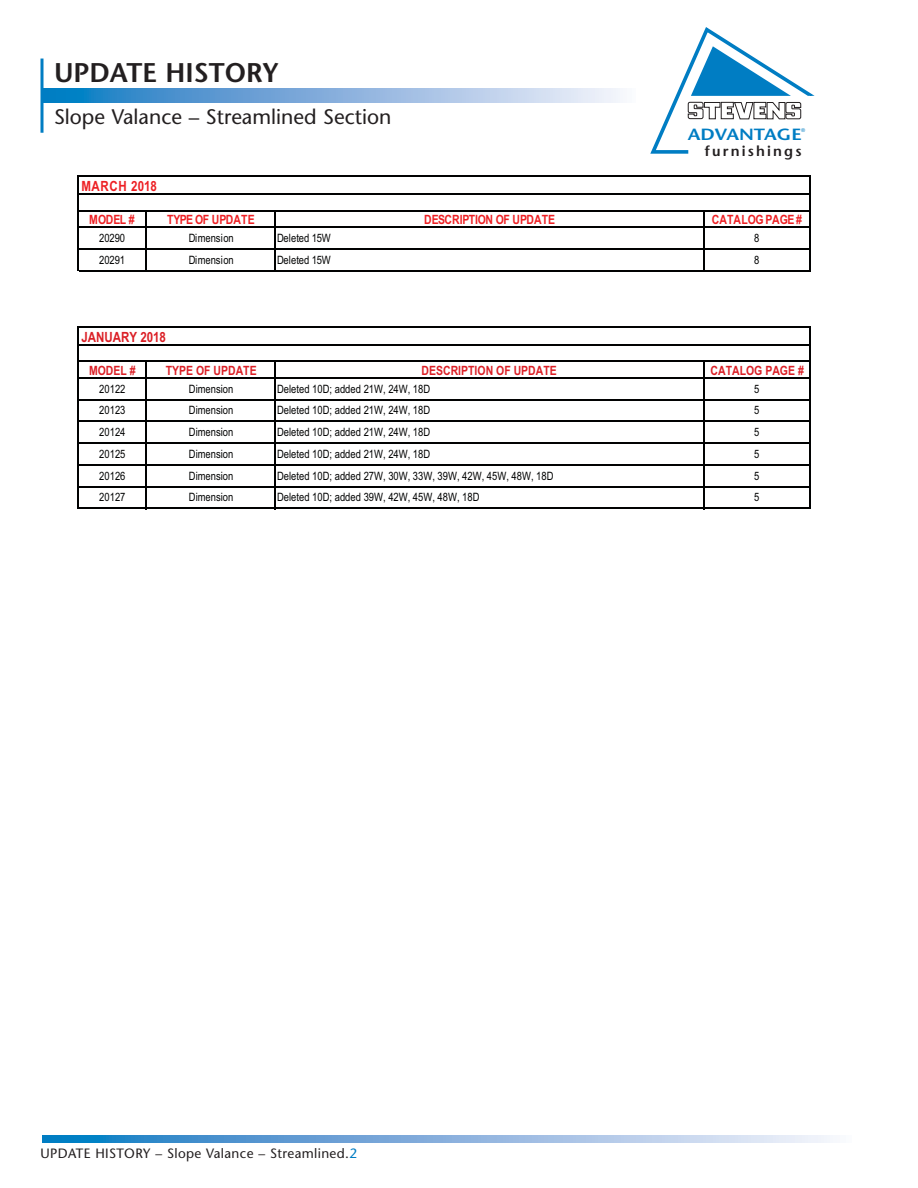
<style>
.page{position:relative;width:918px;height:1188px;background:#fff}
.page>*{position:absolute;margin:0;border:0;box-sizing:border-box;transform-origin:0 0}
.t1{font:600 27px "Stone Sans";color:#231f20}
.t2{font:21px "Stone Sans";color:#231f20}
.t3{font:600 16.2px "Stone Sans";color:#007dc3;scale:1.17 1}
.t4{font:600 14.4px "Stone Sans";letter-spacing:.15em;color:#231f20}
.t5{font:700 14.1px "Arial Narrow";color:#db1f26}
.t6{font:700 14.1px "Arial Narrow";letter-spacing:.045em;color:#ed2024}
.t7{font:13.5px "Stone Sans";letter-spacing:.025em;color:#231f20}
.t8{font:700 12.75px "Arial Narrow";color:#ed2024}
.t9{font:700 12.75px "Arial Narrow";color:#db1f26}
.t10{font:11.55px "Arial Narrow";color:#010202}
.t11{font:5.4px "Stone Sans";color:#007dc3}
.s1{color:#007dc3}
</style>
<div class="page">
<svg style="left:40px;top:59px;width:4px;height:74px"></svg>
<svg style="left:42px;top:89px;width:578px;height:13px"></svg>
<svg style="left:42px;top:1135px;width:788px;height:7px"></svg>
<svg style="left:650px;top:27px;width:165px;height:127px"></svg>
<hr style="left:78px;top:176px;width:1px;height:95px;background:#010202">
<hr style="left:809px;top:177px;width:1px;height:94px;background:#010202">
<hr style="left:145px;top:211px;width:2px;height:60px;background:#010202">
<hr style="left:275px;top:211px;width:1px;height:60px;background:#010202">
<hr style="left:703px;top:211px;width:1px;height:60px;background:#010202">
<hr style="left:79px;top:176px;width:731px;height:1px;background:#010202">
<hr style="left:79px;top:193px;width:731px;height:2px;background:#010202">
<hr style="left:79px;top:210px;width:731px;height:1px;background:#010202">
<hr style="left:79px;top:227px;width:731px;height:1px;background:#010202">
<hr style="left:79px;top:248px;width:731px;height:2px;background:#010202">
<hr style="left:79px;top:270px;width:731px;height:1px;background:#010202">
<hr style="left:78px;top:326px;width:1px;height:183px;background:#010202">
<hr style="left:809px;top:327px;width:1px;height:182px;background:#010202">
<hr style="left:145px;top:362px;width:2px;height:147px;background:#010202">
<hr style="left:275px;top:362px;width:1px;height:147px;background:#010202">
<hr style="left:703px;top:362px;width:1px;height:147px;background:#010202">
<hr style="left:79px;top:326px;width:731px;height:1px;background:#010202">
<hr style="left:79px;top:344px;width:731px;height:1px;background:#010202">
<hr style="left:79px;top:361px;width:731px;height:1px;background:#010202">
<hr style="left:79px;top:377px;width:731px;height:2px;background:#010202">
<hr style="left:79px;top:399px;width:731px;height:1px;background:#010202">
<hr style="left:79px;top:421px;width:731px;height:1px;background:#010202">
<hr style="left:79px;top:443px;width:731px;height:1px;background:#010202">
<hr style="left:79px;top:464px;width:731px;height:2px;background:#010202">
<hr style="left:79px;top:486px;width:731px;height:1px;background:#010202">
<hr style="left:79px;top:508px;width:731px;height:1px;background:#010202">
<h1 class="t1" style="left:54px;top:62px;width:227px">UPDATE HISTORY</h1>
<h2 class="t2" style="left:54px;top:108px;width:339px">Slope Valance – Streamlined Section</h2>
<p class="t6" style="left:81px;top:178px;width:77px">MARCH 2018</p>
<h3 class="t3" style="left:688px;top:128px;width:99px">ADVANTAGE</h3>
<p class="t4" style="left:705px;top:146px;width:98px">furnishings</p>
<p class="t11" style="left:801px;top:128px;width:6px">®</p>
<p class="t8" style="left:89px;top:212px;width:47px">MODEL #</p>
<p class="t8" style="left:167px;top:212px;width:89px">TYPE OF UPDATE</p>
<p class="t8" style="left:424px;top:212px;width:133px">DESCRIPTION OF UPDATE</p>
<p class="t8" style="left:712px;top:212px;width:92px">CATALOG PAGE #</p>
<p class="t10" style="left:99px;top:231px;width:27px">20290</p>
<p class="t10" style="left:189px;top:231px;width:46px">Dimension</p>
<p class="t10" style="left:277px;top:231px;width:55px">Deleted 15W</p>
<p class="t10" style="left:754px;top:231px;width:7px">8</p>
<p class="t10" style="left:99px;top:253px;width:27px">20291</p>
<p class="t10" style="left:189px;top:253px;width:46px">Dimension</p>
<p class="t10" style="left:277px;top:253px;width:55px">Deleted 15W</p>
<p class="t10" style="left:754px;top:253px;width:7px">8</p>
<p class="t5" style="left:81px;top:328px;width:86px">JANUARY 2018</p>
<p class="t9" style="left:89px;top:363px;width:48px">MODEL #</p>
<p class="t9" style="left:166px;top:363px;width:92px">TYPE OF UPDATE</p>
<p class="t9" style="left:422px;top:363px;width:137px">DESCRIPTION OF UPDATE</p>
<p class="t9" style="left:711px;top:363px;width:95px">CATALOG PAGE #</p>
<p class="t10" style="left:99px;top:382px;width:28px">20122</p>
<p class="t10" style="left:189px;top:382px;width:46px">Dimension</p>
<p class="t10" style="left:277px;top:382px;width:155px">Deleted 10D; added 21W, 24W, 18D</p>
<p class="t10" style="left:754px;top:382px;width:7px">5</p>
<p class="t10" style="left:99px;top:404px;width:28px">20123</p>
<p class="t10" style="left:189px;top:404px;width:46px">Dimension</p>
<p class="t10" style="left:277px;top:404px;width:155px">Deleted 10D; added 21W, 24W, 18D</p>
<p class="t10" style="left:754px;top:404px;width:7px">5</p>
<p class="t10" style="left:99px;top:425px;width:28px">20124</p>
<p class="t10" style="left:189px;top:425px;width:46px">Dimension</p>
<p class="t10" style="left:277px;top:425px;width:155px">Deleted 10D; added 21W, 24W, 18D</p>
<p class="t10" style="left:754px;top:425px;width:7px">5</p>
<p class="t10" style="left:99px;top:447px;width:28px">20125</p>
<p class="t10" style="left:189px;top:447px;width:46px">Dimension</p>
<p class="t10" style="left:277px;top:447px;width:155px">Deleted 10D; added 21W, 24W, 18D</p>
<p class="t10" style="left:754px;top:447px;width:7px">5</p>
<p class="t10" style="left:99px;top:469px;width:28px">20126</p>
<p class="t10" style="left:189px;top:469px;width:46px">Dimension</p>
<p class="t10" style="left:277px;top:469px;width:278px">Deleted 10D; added 27W, 30W, 33W, 39W, 42W, 45W, 48W, 18D</p>
<p class="t10" style="left:754px;top:469px;width:7px">5</p>
<p class="t10" style="left:99px;top:491px;width:28px">20127</p>
<p class="t10" style="left:189px;top:491px;width:46px">Dimension</p>
<p class="t10" style="left:277px;top:491px;width:204px">Deleted 10D; added 39W, 42W, 45W, 48W, 18D</p>
<p class="t10" style="left:754px;top:491px;width:7px">5</p>
<p class="t7" style="left:40px;top:1148px;width:318px">UPDATE HISTORY – Slope Valance – Streamlined.<span class="s1">2</span></p>
</div>
